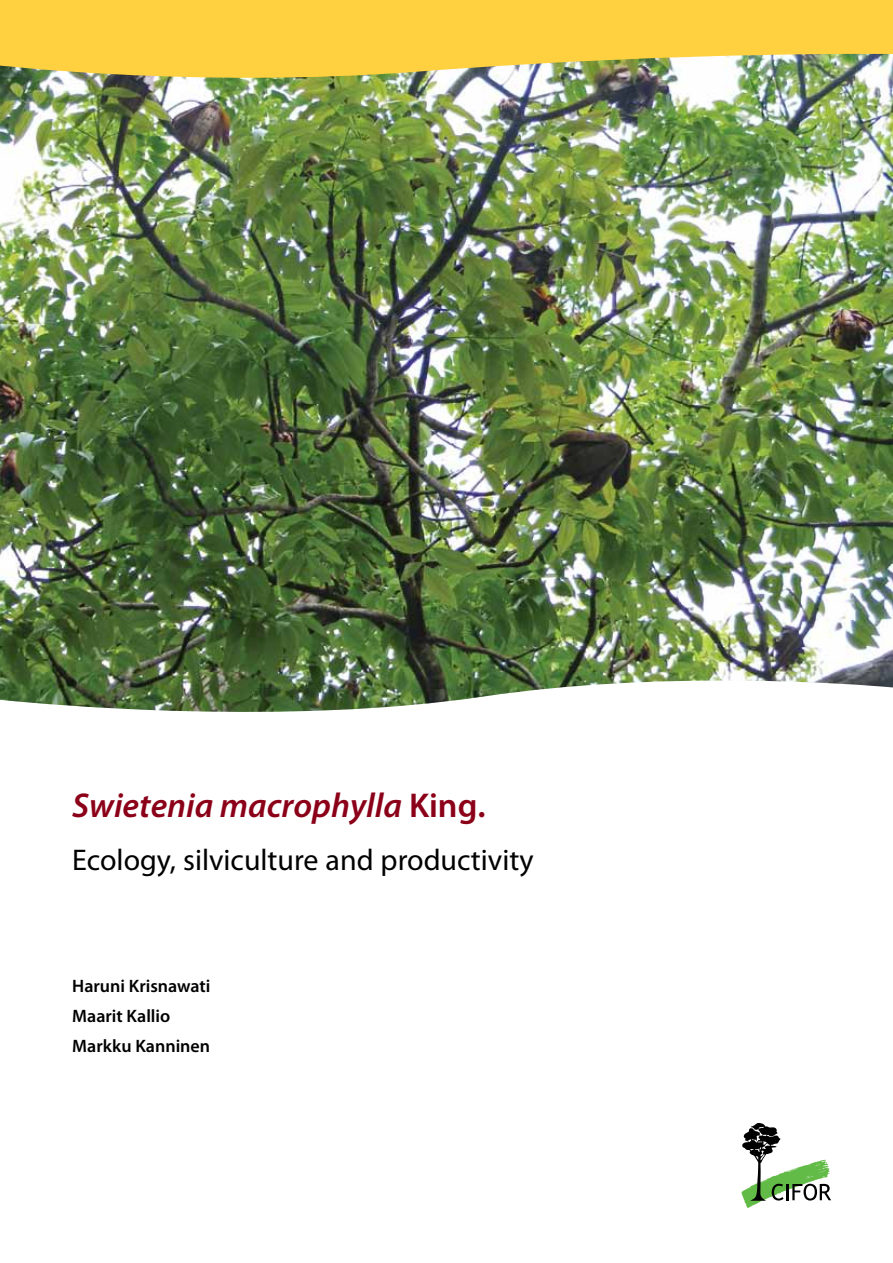
<style>
.page{position:relative;width:893px;height:1263px;background:#fff}
.page>*{position:absolute;margin:0;border:0;box-sizing:border-box;transform-origin:0 0}
.t1{font:italic 600 34.5px "Myriad Pro";color:#8b0018}
.t2{font:30px "Myriad Pro";color:#000}
.t3{font:600 18px/30px "Myriad Pro";color:#000}
.s1{font-style:normal}
</style>
<div class="page">
<img style="left:0;top:89px;width:893px;height:623px">
<img style="left:0;top:0;width:893px;height:89px">
<svg style="left:741px;top:1123px;width:90px;height:85px"></svg>
<h1 class="t1" style="left:72px;top:783px;width:415px">Swietenia macrophylla <span class="s1">King.</span></h1>
<h2 class="t2" style="left:72px;top:841px;width:463px">Ecology, silviculture and productivity</h2>
<p class="t3" style="left:72px;top:970px;width:140px">Haruni Krisnawati<br>Maarit Kallio<br>Markku Kanninen</p>
</div>
